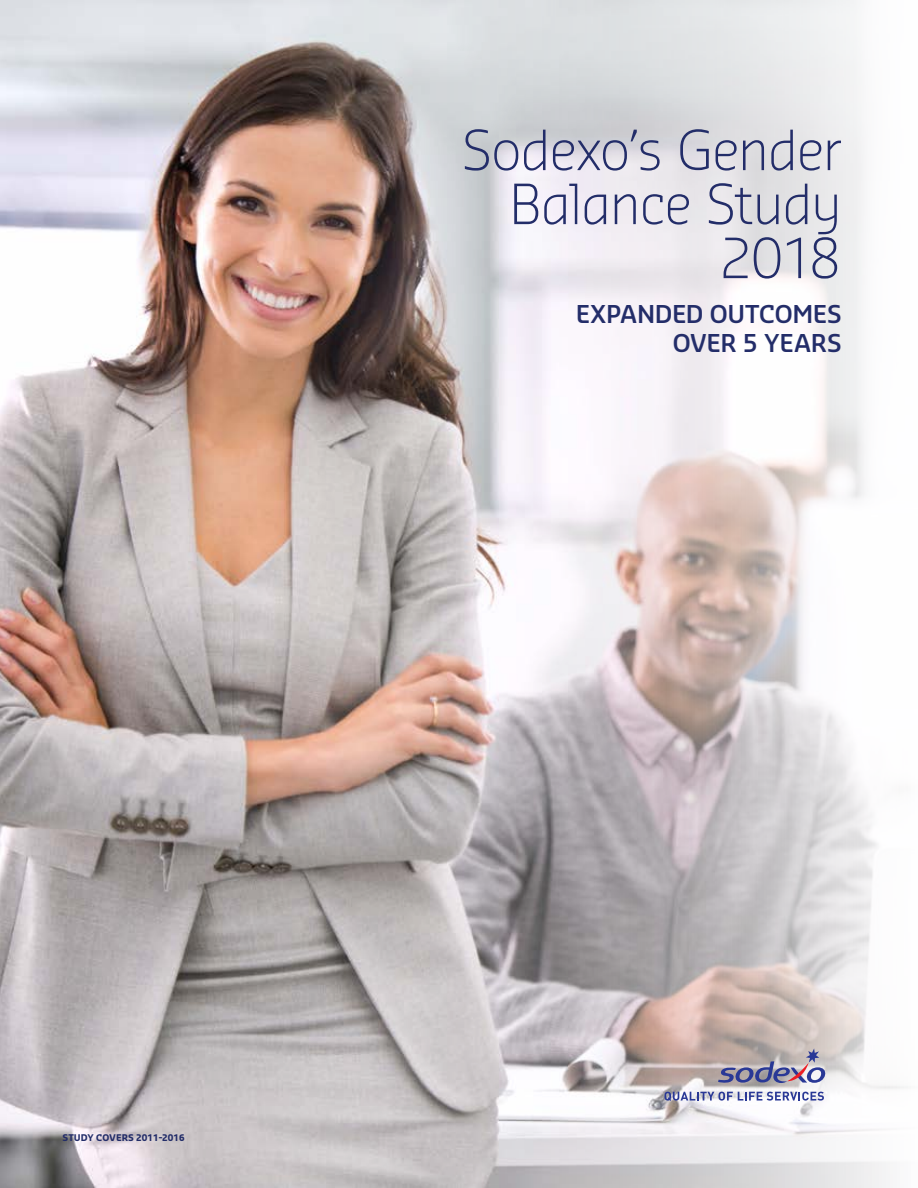
<style>
.page{position:relative;width:918px;height:1188px;background:#fff}
.page>*{position:absolute;margin:0;border:0;box-sizing:border-box;transform-origin:0 0}
.t1{font:300 54px/54px "Sansa Pro";letter-spacing:-.02em;color:#232d69;text-align:right}
.t2{font:600 24px/28.8px "Sansa Pro";letter-spacing:-.01em;color:#232d69;text-align:right}
.t3{font:700 9px "Sansa Pro";color:#232d69}
</style>
<div class="page">
<img style="left:0;top:0;width:908px;height:1188px">
<svg style="left:718px;top:1048px;width:108px;height:36px;background:#a29aab"></svg>
<svg style="left:664px;top:1092px;width:160px;height:9px"></svg>
<p class="t1" style="left:462px;top:121px;width:381px">Sodexo’s Gender<br>Balance Study<br>2018</p>
<p class="t2" style="left:576px;top:299px;width:267px">EXPANDED OUTCOMES<br>OVER 5 YEARS</p>
<p class="t3" style="left:63px;top:1132px;width:124px">STUDY COVERS 2011-2016</p>
</div>
